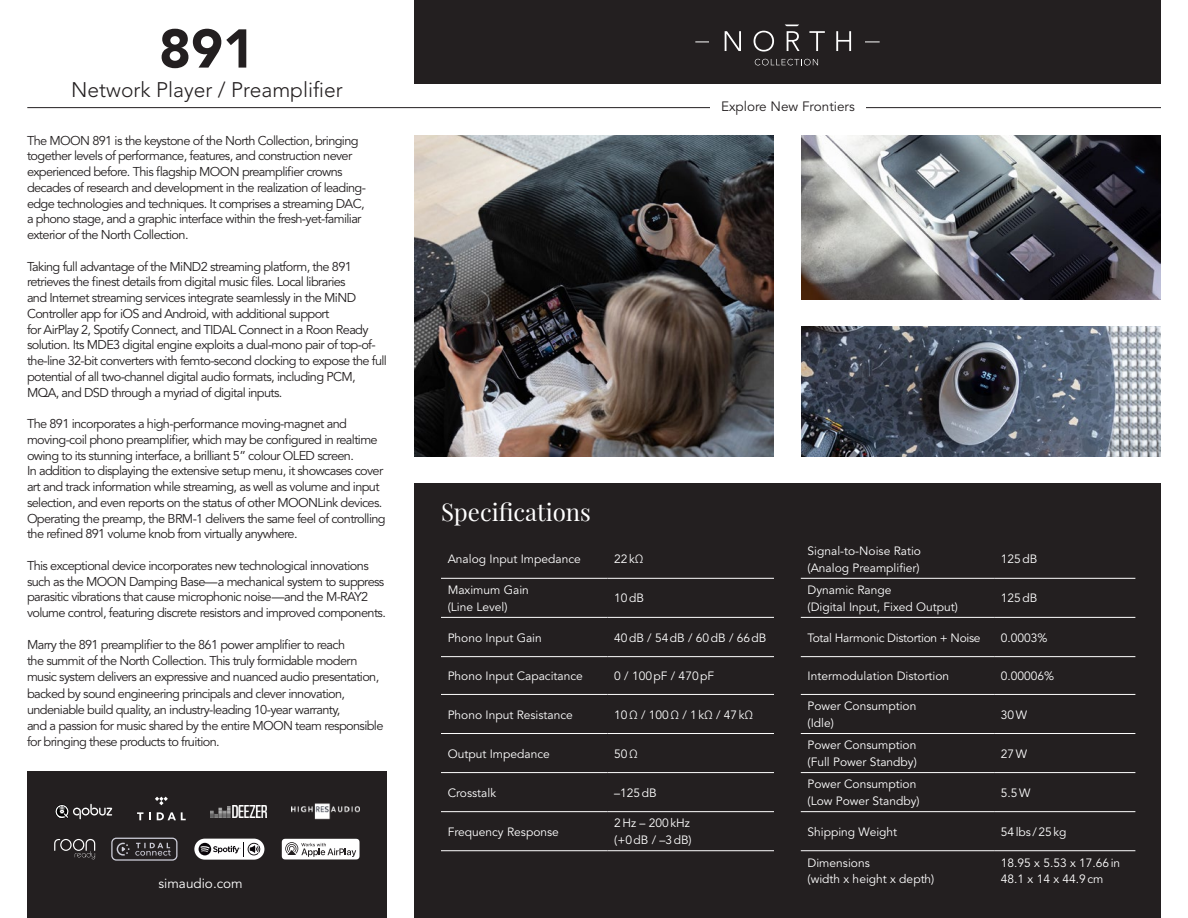
<style>
.page{position:relative;width:1188px;height:918px;background:#fff}
.page>*{position:absolute;margin:0;border:0;box-sizing:border-box;transform-origin:0 0}
.t1{font:900 54px "Avenir LT Std";color:#231f20}
.t2{font:24px "Playfair Display";color:#fff}
.t3{font:300 21px "Avenir LT Std";color:#231f20}
.t4{font:13.5px "Avenir LT Std";color:#231f20}
.t5{font:13.5px "Avenir LT Std";color:#fff}
._1st_Paragraph{font:12.75px/15.8px "Avenir LT Std";letter-spacing:-.05em;color:#231f20}
.t6{font:12px/16.5px "Avenir LT Std";color:#fff}
.t7{font:12px "Avenir LT Std";letter-spacing:-.025em;color:#fff}
</style>
<div class="page">
<div style="left:414px;top:0;width:747px;height:84px;background:#231f20"></div>
<hr style="left:27px;top:107px;width:1134px;height:1px;background:#231f20">
<hr style="left:695px;top:42px;width:185px;height:1px;background:#fff">
<div style="left:710px;top:18px;width:155px;height:54px;background:#231f20"></div>
<svg style="left:725px;top:31px;width:16px;height:20px"></svg>
<svg style="left:754px;top:31px;width:20px;height:21px"></svg>
<svg style="left:809px;top:31px;width:16px;height:20px"></svg>
<svg style="left:836px;top:31px;width:15px;height:20px"></svg>
<svg style="left:755px;top:59px;width:63px;height:6px"></svg>
<svg style="left:785px;top:25px;width:15px;height:26px"></svg>
<div style="left:710px;top:98px;width:156px;height:13px;background:#fff"></div>
<div style="left:27px;top:772px;width:360px;height:146px;background:#231f20"></div>
<svg style="left:281px;top:838px;width:79px;height:22px;background:#cdcccd"></svg>
<svg style="left:54px;top:839px;width:41px;height:20px"></svg>
<div style="left:194px;top:839px;width:70px;height:21px;background:#fff;border-radius:11px"></div>
<svg style="left:199px;top:842px;width:61px;height:14px"></svg>
<div style="left:111px;top:838px;width:66px;height:23px;border:1px solid #ceced9;border-radius:4px"></div>
<svg style="left:117px;top:843px;width:54px;height:13px"></svg>
<svg style="left:155px;top:797px;width:13px;height:8px"></svg>
<svg style="left:137px;top:812px;width:6px;height:8px"></svg>
<svg style="left:149px;top:812px;width:2px;height:8px"></svg>
<svg style="left:157px;top:812px;width:29px;height:8px"></svg>
<img style="left:211px;top:805px;width:56px;height:13px">
<svg style="left:55px;top:804px;width:57px;height:15px"></svg>
<img style="left:292px;top:803px;width:68px;height:17px">
<img style="left:414px;top:135px;width:360px;height:322px">
<img style="left:801px;top:135px;width:360px;height:164px">
<div style="left:414px;top:484px;width:747px;height:434px;background:#231f20"></div>
<hr style="left:441px;top:578px;width:167px;height:1px;background:#fff">
<hr style="left:608px;top:578px;width:166px;height:1px;background:#fff">
<hr style="left:801px;top:578px;width:193px;height:1px;background:#fff">
<hr style="left:994px;top:578px;width:141px;height:1px;background:#fff">
<hr style="left:441px;top:617px;width:167px;height:1px;background:#fff">
<hr style="left:608px;top:617px;width:166px;height:1px;background:#fff">
<hr style="left:801px;top:617px;width:193px;height:1px;background:#fff">
<hr style="left:994px;top:617px;width:141px;height:1px;background:#fff">
<hr style="left:441px;top:656px;width:167px;height:1px;background:#fff">
<hr style="left:608px;top:656px;width:166px;height:1px;background:#fff">
<hr style="left:801px;top:656px;width:193px;height:1px;background:#fff">
<hr style="left:994px;top:656px;width:141px;height:1px;background:#fff">
<hr style="left:441px;top:694px;width:167px;height:1px;background:#fff">
<hr style="left:608px;top:694px;width:166px;height:1px;background:#fff">
<hr style="left:801px;top:694px;width:193px;height:1px;background:#fff">
<hr style="left:994px;top:694px;width:141px;height:1px;background:#fff">
<hr style="left:441px;top:733px;width:167px;height:1px;background:#fff">
<hr style="left:608px;top:733px;width:166px;height:1px;background:#fff">
<hr style="left:801px;top:733px;width:193px;height:1px;background:#fff">
<hr style="left:994px;top:733px;width:141px;height:1px;background:#fff">
<hr style="left:441px;top:772px;width:167px;height:1px;background:#fff">
<hr style="left:608px;top:772px;width:166px;height:1px;background:#fff">
<hr style="left:801px;top:772px;width:193px;height:1px;background:#fff">
<hr style="left:994px;top:772px;width:141px;height:1px;background:#fff">
<hr style="left:441px;top:811px;width:167px;height:1px;background:#fff">
<hr style="left:608px;top:811px;width:166px;height:1px;background:#fff">
<hr style="left:801px;top:811px;width:193px;height:1px;background:#fff">
<hr style="left:994px;top:811px;width:141px;height:1px;background:#fff">
<hr style="left:441px;top:850px;width:167px;height:1px;background:#fff">
<hr style="left:608px;top:850px;width:166px;height:1px;background:#fff">
<hr style="left:801px;top:850px;width:193px;height:1px;background:#fff">
<hr style="left:994px;top:850px;width:141px;height:1px;background:#fff">
<img style="left:801px;top:326px;width:360px;height:131px">
<p class="t1" style="left:159px;top:16px;width:97px">891</p>
<p class="t3" style="left:71px;top:77px;width:273px">Network Player / Preamplifier</p>
<p class="_1st_Paragraph" style="left:27px;top:133px;width:340px">The MOON 891 is the keystone of the North Collection, bringing together levels of performance, features, and construction never experienced before. This flagship MOON preamplifier crowns decades of research and development in the realization of leading&shy;edge technologies and techniques. It comprises a streaming DAC, a phono stage, and a graphic interface within the fresh-yet-familiar exterior of the North Collection.</p>
<p class="_1st_Paragraph" style="left:27px;top:259px;width:361px">Taking full advantage of the MiND2 streaming platform, the 891 retrieves the finest details from digital music files. Local libraries<br>and Internet streaming services integrate seamlessly in the MiND Controller app for iOS and Android, with additional support<br>for AirPlay 2, Spotify Connect, and TIDAL Connect in a Roon Ready solution. Its MDE3 digital engine exploits a dual-mono pair of top-of&shy;the-line 32-bit converters with femto-second clocking to expose the full potential of all two-channel digital audio formats, including PCM, MQA, and DSD through a myriad of digital inputs.</p>
<p class="_1st_Paragraph" style="left:27px;top:416px;width:360px">The 891 incorporates a high-performance moving-magnet and moving-coil phono preamplifier, which may be configured in realtime owing to its stunning interface, a brilliant 5” colour OLED screen.<br>In addition to displaying the extensive setup menu, it showcases cover art and track information while streaming, as well as volume and input selection, and even reports on the status of other MOONLink devices.<br>Operating the preamp, the BRM-1 delivers the same feel of controlling the refined 891 volume knob from virtually anywhere.</p>
<p class="_1st_Paragraph" style="left:27px;top:558px;width:360px">This exceptional device incorporates new technological innovations such as the MOON Damping Base—a mechanical system to suppress parasitic vibrations that cause microphonic noise—and the M-RAY2 volume control, featuring discrete resistors and improved components.</p>
<p class="_1st_Paragraph" style="left:27px;top:637px;width:358px;line-height:16.2px">Marry the 891 preamplifier to the 861 power amplifier to reach<br>the summit of the North Collection. This truly formidable modern music system delivers an expressive and nuanced audio presentation, backed by sound engineering principals and clever innovation, undeniable build quality, an industry-leading 10-year warranty,<br>and a passion for music shared by the entire MOON team responsible for bringing these products to fruition.</p>
<p class="t5" style="left:159px;top:875px;width:86px">simaudio.com</p>
<p class="t4" style="left:721px;top:99px;width:135px">Explore New Frontiers</p>
<p class="t2" style="left:441px;top:493px;width:151px">Specifications</p>
<p class="t6" style="left:448px;top:551px;width:135px">Analog Input Impedance</p>
<p class="t6" style="left:614px;top:551px;width:31px">22kΩ</p>
<p class="t6" style="left:808px;top:543px;width:115px">Signal-to-Noise Ratio (Analog Preamplifier)</p>
<p class="t6" style="left:1001px;top:551px;width:38px">125dB</p>
<p class="t6" style="left:448px;top:582px;width:83px">Maximum Gain</p>
<p class="t6" style="left:448px;top:599px;width:61px">(Line Level)</p>
<p class="t6" style="left:808px;top:582px;width:85px">Dynamic Range</p>
<p class="t6" style="left:808px;top:599px;width:152px">(Digital Input, Fixed Output)</p>
<p class="t6" style="left:614px;top:590px;width:31px">10dB</p>
<p class="t6" style="left:1001px;top:590px;width:38px">125dB</p>
<p class="t6" style="left:448px;top:630px;width:96px">Phono Input Gain</p>
<p class="t6" style="left:614px;top:630px;width:154px">40dB / 54dB / 60dB / 66dB</p>
<p class="t7" style="left:808px;top:631px;width:175px">Total Harmonic Distortion + Noise</p>
<p class="t6" style="left:1001px;top:630px;width:48px">0.0003%</p>
<p class="t6" style="left:448px;top:668px;width:137px">Phono Input Capacitance</p>
<p class="t6" style="left:614px;top:668px;width:101px">0 / 100pF / 470pF</p>
<p class="t6" style="left:808px;top:668px;width:143px">Intermodulation Distortion</p>
<p class="t6" style="left:1001px;top:668px;width:55px">0.00006%</p>
<p class="t6" style="left:448px;top:706px;width:127px">Phono Input Resistance</p>
<p class="t6" style="left:614px;top:706px;width:140px">10Ω / 100Ω / 1kΩ / 47kΩ</p>
<p class="t6" style="left:808px;top:698px;width:110px">Power Consumption</p>
<p class="t6" style="left:808px;top:715px;width:28px">(Idle)</p>
<p class="t6" style="left:1001px;top:706px;width:28px">30W</p>
<p class="t6" style="left:448px;top:746px;width:104px">Output Impedance</p>
<p class="t6" style="left:614px;top:746px;width:25px">50Ω</p>
<p class="t6" style="left:808px;top:737px;width:110px">Power Consumption</p>
<p class="t6" style="left:808px;top:754px;width:111px">(Full Power Standby)</p>
<p class="t6" style="left:1001px;top:746px;width:28px">27W</p>
<p class="t6" style="left:448px;top:785px;width:50px">Crosstalk</p>
<p class="t6" style="left:614px;top:785px;width:44px">–125dB</p>
<p class="t6" style="left:808px;top:776px;width:110px">Power Consumption</p>
<p class="t6" style="left:808px;top:793px;width:114px">(Low Power Standby)</p>
<p class="t6" style="left:1001px;top:785px;width:31px">5.5W</p>
<p class="t6" style="left:448px;top:824px;width:113px">Frequency Response</p>
<p class="t6" style="left:614px;top:815px;width:77px">2Hz – 200kHz</p>
<p class="t6" style="left:614px;top:832px;width:79px">(+0dB / –3dB)</p>
<p class="t6" style="left:808px;top:824px;width:91px">Shipping Weight</p>
<p class="t6" style="left:1001px;top:824px;width:67px">54lbs /25kg</p>
<p class="t6" style="left:808px;top:855px;width:128px">Dimensions<br>(width x height x depth)</p>
<p class="t6" style="left:1001px;top:855px;width:121px">18.95 x 5.53 x 17.66in</p>
<p class="t6" style="left:1001px;top:871px;width:104px">48.1 x 14 x 44.9cm</p>
</div>
